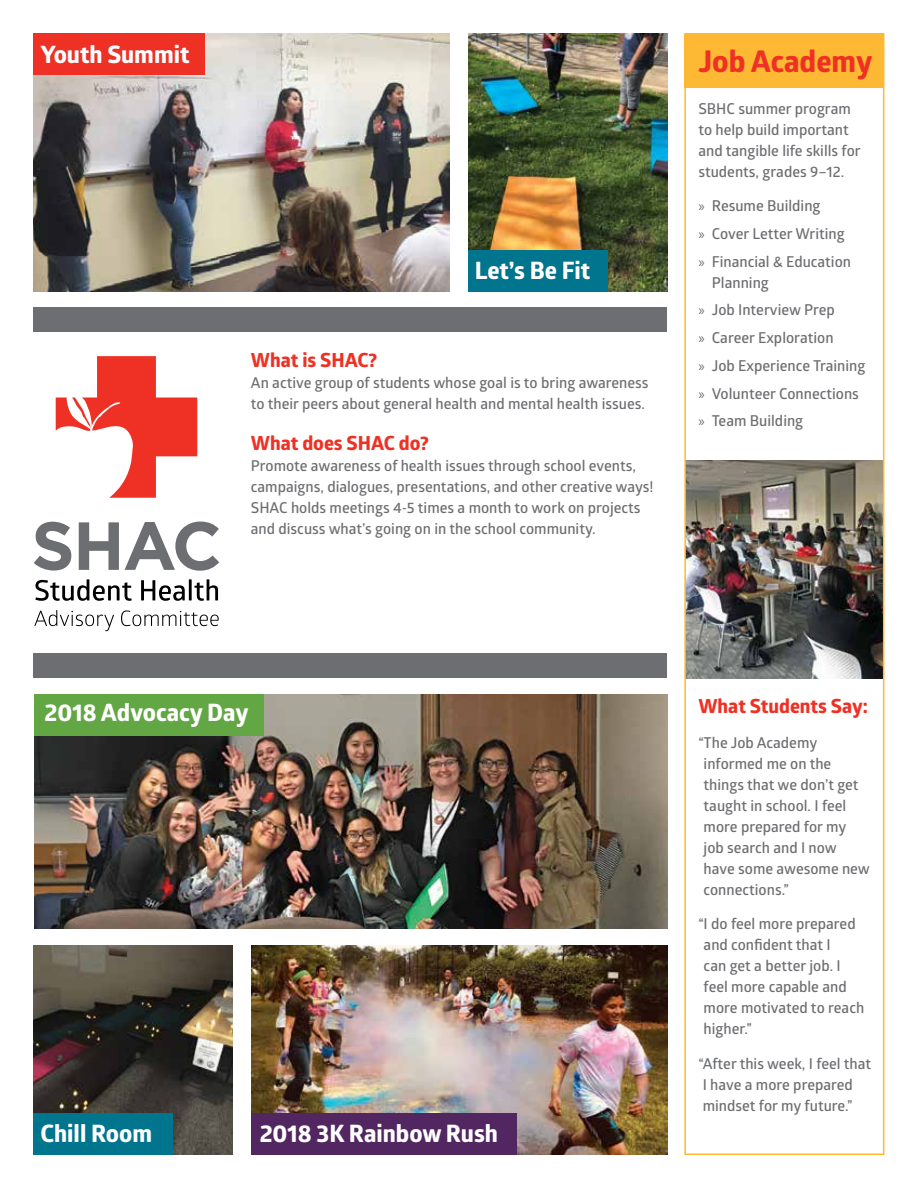
<style>
.page{position:relative;width:918px;height:1188px;background:#fff}
.page>*{position:absolute;margin:0;border:0;box-sizing:border-box;transform-origin:0 0}
.t1{font:700 30px "Globerx";color:#ee3124}
.t2{font:700 24px "Globerx";color:#fff}
.t3{font:700 19.5px "Globerx";color:#ee3124}
.t4{font:600 15px/21px "Glober";color:#6d6e71}
.s1{font-family:"Myriad Pro";font-weight:400}
</style>
<div class="page">
<div style="left:684px;top:34px;width:200px;height:54px;background:#fdb933"></div>
<svg style="left:34px;top:522px;width:37px;height:49px"></svg>
<svg style="left:79px;top:522px;width:40px;height:48px"></svg>
<svg style="left:125px;top:522px;width:94px;height:49px"></svg>
<svg style="left:35px;top:579px;width:97px;height:22px"></svg>
<svg style="left:141px;top:579px;width:77px;height:22px"></svg>
<svg style="left:34px;top:610px;width:80px;height:21px"></svg>
<svg style="left:121px;top:610px;width:98px;height:16px"></svg>
<svg style="left:56px;top:356px;width:141px;height:142px"></svg>
<img style="left:34px;top:694px;width:633px;height:235px">
<img style="left:468px;top:34px;width:199px;height:258px">
<img style="left:34px;top:945px;width:199px;height:209px">
<img style="left:34px;top:34px;width:416px;height:258px">
<img style="left:251px;top:945px;width:416px;height:209px">
<div style="left:34px;top:694px;width:230px;height:42px;background:#62a744"></div>
<div style="left:468px;top:250px;width:139px;height:42px;background:#00758d"></div>
<div style="left:34px;top:1113px;width:139px;height:41px;background:#00758d"></div>
<div style="left:34px;top:34px;width:171px;height:41px;background:#ee3124"></div>
<div style="left:251px;top:1113px;width:265px;height:41px;background:#522761"></div>
<div style="left:34px;top:308px;width:633px;height:24px;background:#6d6e71"></div>
<div style="left:34px;top:654px;width:633px;height:24px;background:#6d6e71"></div>
<img style="left:687px;top:461px;width:194px;height:217px">
<div style="left:684px;top:33px;width:200px;height:1122px;border:2px solid #fdb933"></div>
<h2 class="t2" style="left:40px;top:37px;width:150px">Youth Summit</h2>
<h2 class="t2" style="left:475px;top:253px;width:117px">Let’s Be Fit</h2>
<h3 class="t3" style="left:251px;top:346px;width:128px">What is SHAC?</h3>
<p class="t4" style="left:251px;top:371px;width:399px">An active group of students whose goal is to bring awareness to their peers about general health and mental health issues.</p>
<h3 class="t3" style="left:251px;top:429px;width:180px">What does SHAC do?</h3>
<p class="t4" style="left:251px;top:455px;width:404px">Promote awareness of health issues through school events, campaigns, dialogues, presentations, and other creative ways!<br>SHAC holds meetings 4-5 times a month to work on projects and discuss what’s going on in the school community.</p>
<h1 class="t1" style="left:698px;top:40px;width:176px">Job Academy</h1>
<p class="t4" style="left:698px;top:97px;width:164px">SBHC summer program to help build important and tangible life skills for students, grades 9–12.</p>
<p class="t4" style="left:698px;top:192px;width:154px;line-height:27.8px"><span class="s1">»</span> Resume Building<br><span class="s1">»</span> Cover Letter Writing <span class="s1">»</span> Financial &amp; Education</p>
<p class="t4" style="left:698px;top:268px;width:169px;line-height:27.8px;text-indent:14px">Planning<br><span class="s1">»</span> Job Interview Prep<br><span class="s1">»</span> Career Exploration<br><span class="s1">»</span> Job Experience Training <span class="s1">»</span> Volunteer Connections <span class="s1">»</span> Team Building</p>
<h2 class="t2" style="left:45px;top:696px;width:205px">2018 Advocacy Day</h2>
<h2 class="t2" style="left:40px;top:1116px;width:113px">Chill Room</h2>
<h2 class="t2" style="left:260px;top:1116px;width:240px">2018 3K Rainbow Rush</h2>
<h3 class="t3" style="left:698px;top:692px;width:171px">What Students Say:</h3>
<p class="t4" style="left:704px;top:732px;width:168px;text-indent:-5px">“The Job Academy informed me on the things that we don’t get taught in school. I feel more prepared for my job search and I now have some awesome new connections.”</p>
<p class="t4" style="left:704px;top:913px;width:162px;text-indent:-5px">“I do feel more prepared and confident that I<br>can get a better job. I feel more capable and more motivated to reach higher.”</p>
<p class="t4" style="left:698px;top:1053px;width:174px">“After this week, I feel that<br>I have a more prepared mindset for my future.”</p>
</div>
